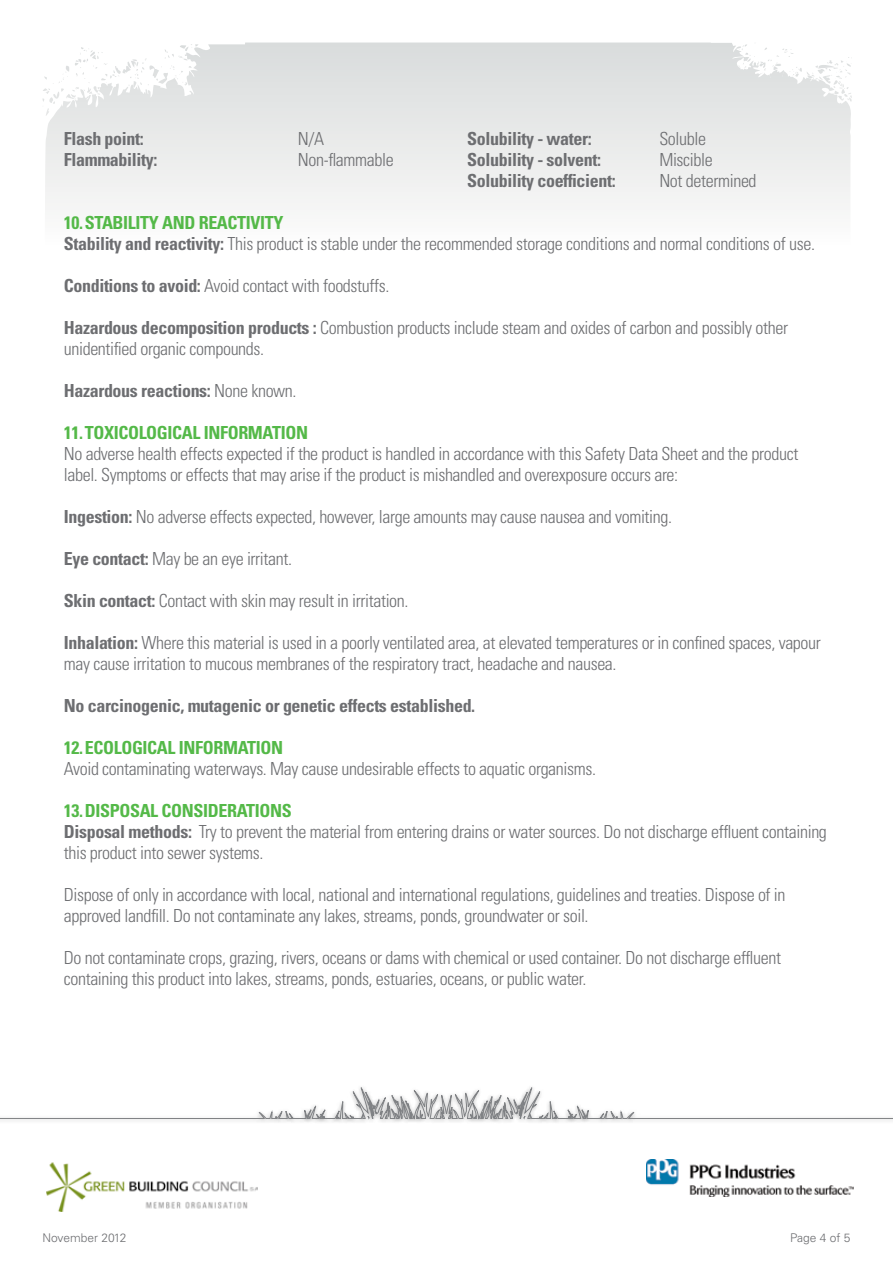
<style>
.page{position:relative;width:893px;height:1263px;background:#fff}
.page>*{position:absolute;margin:0;border:0;box-sizing:border-box;transform-origin:0 0}
.t1{font:300 condensed 18px/21px "Univers LT Std";letter-spacing:-.02em;color:#6d6e71}
.t2{font:700 condensed 18px "Univers LT Std";letter-spacing:-.02em;color:#6d6e71}
.t3{font:700 condensed 18px "Univers LT Std";letter-spacing:-.02em;color:#54b948}
.t4{font:300 12px "Univers LT Std";color:#6d6e71}
.s1{font-weight:700;color:#54b948}
.s2{font-weight:700}
.s3{font-weight:300}
</style>
<div class="page">
<svg style="left:45px;top:43px;width:805px;height:163px"></svg>
<svg style="left:0;top:1087px;width:893px;height:36px"></svg>
<img style="left:646px;top:1159px;width:207px;height:38px">
<img style="left:46px;top:1162px;width:212px;height:49px">
<p class="t2" style="left:64px;top:127px;width:82px">Flash point:</p>
<p class="t1" style="left:298px;top:128px;width:28px">N/A</p>
<p class="t2" style="left:467px;top:127px;width:126px">Solubility - water:</p>
<p class="t1" style="left:659px;top:128px;width:48px">Soluble</p>
<p class="t2" style="left:64px;top:148px;width:95px">Flammability:</p>
<p class="t1" style="left:298px;top:149px;width:97px">Non-flammable</p>
<p class="t2" style="left:467px;top:148px;width:135px">Solubility - solvent:</p>
<p class="t1" style="left:659px;top:149px;width:55px">Miscible</p>
<p class="t2" style="left:467px;top:169px;width:150px">Solubility coefficient:</p>
<p class="t1" style="left:659px;top:170px;width:99px">Not determined</p>
<p class="t1" style="left:64px;top:212px;width:753px"><span class="s1">10.STABILITY AND REACTIVITY<br></span><span class="s2">Stability and reactivity:</span> This product is stable under the recommended storage conditions and normal conditions of use.</p>
<p class="t1" style="left:64px;top:275px;width:327px"><span class="s2">Conditions to avoid:</span> Avoid contact with foodstuffs.</p>
<p class="t1" style="left:64px;top:317px;width:726px"><span class="s2">Hazardous decomposition products :</span> Combustion products include steam and oxides of carbon and possibly other unidentified organic compounds.</p>
<p class="t2" style="left:64px;top:379px;width:234px">Hazardous reactions: <span class="s3">None known.</span></p>
<p class="t3" style="left:64px;top:421px;width:246px">11.TOXICOLOGICAL INFORMATION</p>
<p class="t1" style="left:64px;top:443px;width:736px">No adverse health effects expected if the product is handled in accordance with this Safety Data Sheet and the product label. Symptoms or effects that may arise if the product is mishandled and overexposure occurs are:</p>
<p class="t1" style="left:64px;top:506px;width:610px"><span class="s2">Ingestion:</span> No adverse effects expected, however, large amounts may cause nausea and vomiting.</p>
<p class="t1" style="left:64px;top:548px;width:230px"><span class="s2">Eye contact:</span> May be an eye irritant.</p>
<p class="t1" style="left:64px;top:590px;width:346px"><span class="s2">Skin contact:</span> Contact with skin may result in irritation.</p>
<p class="t1" style="left:64px;top:632px;width:759px"><span class="s2">Inhalation:</span> Where this material is used in a poorly ventilated area, at elevated temperatures or in confined spaces, vapour may cause irritation to mucous membranes of the respiratory tract, headache and nausea.</p>
<p class="t2" style="left:64px;top:694px;width:413px">No carcinogenic, mutagenic or genetic effects established.</p>
<p class="t3" style="left:64px;top:736px;width:221px">12.ECOLOGICAL INFORMATION</p>
<p class="t1" style="left:64px;top:758px;width:534px">Avoid contaminating waterways. May cause undesirable effects to aquatic organisms.</p>
<p class="t1" style="left:64px;top:800px;width:765px"><span class="s1">13.DISPOSAL CONSIDERATIONS<br></span><span class="s2">Disposal methods:</span> Try to prevent the material from entering drains or water sources. Do not discharge effluent containing this product into sewer systems.</p>
<p class="t1" style="left:64px;top:884px;width:723px">Dispose of only in accordance with local, national and international regulations, guidelines and treaties. Dispose of in approved landfill. Do not contaminate any lakes, streams, ponds, groundwater or soil.</p>
<p class="t1" style="left:64px;top:947px;width:719px">Do not contaminate crops, grazing, rivers, oceans or dams with chemical or used container. Do not discharge effluent containing this product into lakes, streams, ponds, estuaries, oceans, or public water.</p>
<p class="t4" style="left:43px;top:1230px;width:86px">November 2012</p>
<p class="t4" style="left:790px;top:1230px;width:62px">Page 4 of 5</p>
</div>
